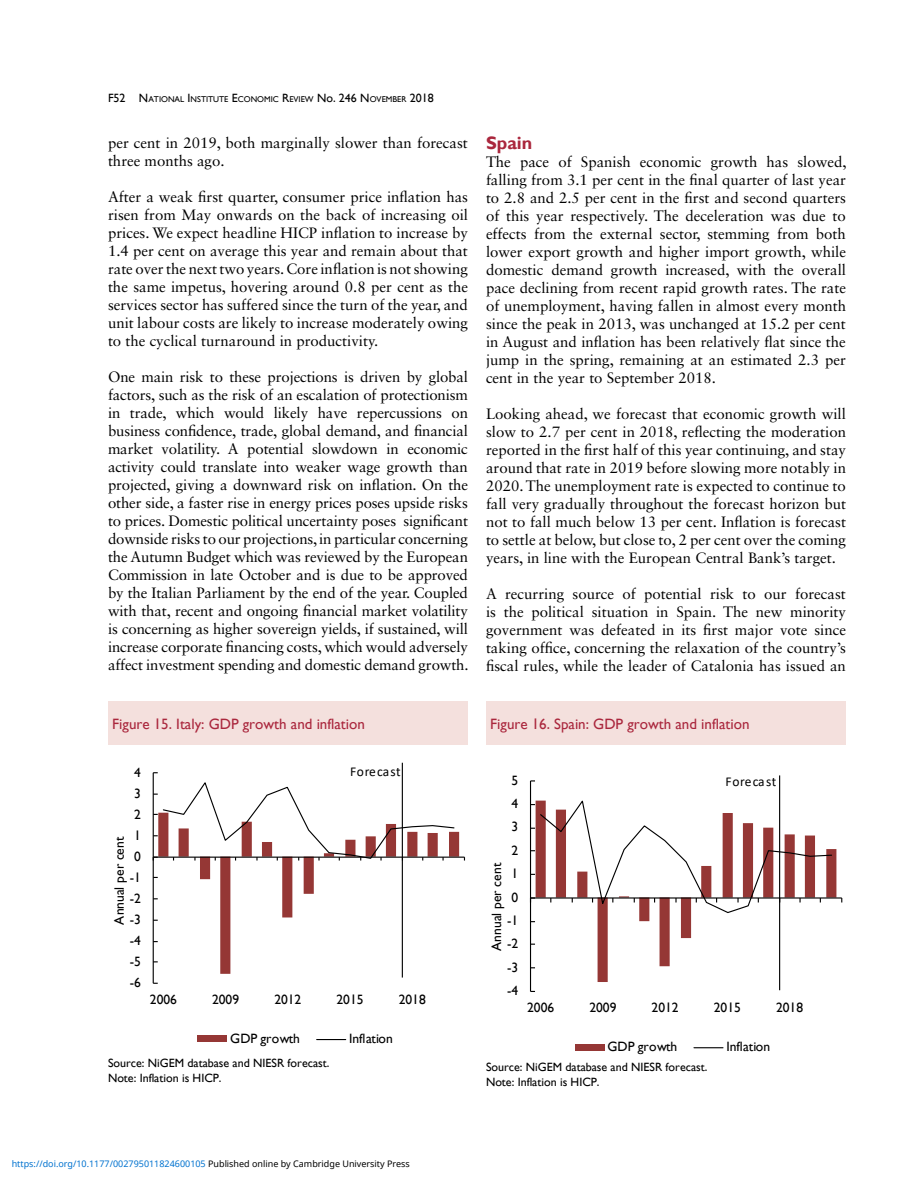
<style>
.page{position:relative;width:918px;height:1188px;background:#fff}
.page>*{position:absolute;margin:0;border:0;box-sizing:border-box;transform-origin:0 0}
.t1{font:700 18px "Gill Sans";color:#aa273d}
.t2{font:15px/18px "Sabon LT Std";color:#000;text-align:justify}
.t3{font:15px "Gill Sans";color:#aa273d}
.t4{font:13.5px "Gill Sans";color:#000}
.t5{font:13.5px "Calibri";letter-spacing:.04em;color:#000}
.t6{font:12px/15px "Gill Sans";color:#000}
.t7{font:9px "Noto Sans";color:#0172cf}
.t8{font:8.4px "Gill Sans";color:#000}
.s1{font-size:12px}
.s2{color:#000}
</style>
<div class="page">
<div style="left:108px;top:702px;width:360px;height:43px;background:#f4e0dd"></div>
<div style="left:486px;top:702px;width:360px;height:43px;background:#f4e0dd"></div>
<svg style="left:200px;top:831px;width:259px;height:143px"></svg>
<hr style="left:153px;top:773px;width:1px;height:210px;background:#000">
<hr style="left:153px;top:857px;width:311px;height:1px;background:#000">
<svg style="left:153px;top:780px;width:302px;height:81px"></svg>
<div style="left:198px;top:1036px;width:29px;height:6px;background:#953735"></div>
<svg style="left:317px;top:1039px;width:29px;height:1px"></svg>
<hr style="left:402px;top:763px;width:1px;height:215px;background:#000">
<svg style="left:597px;top:849px;width:239px;height:133px"></svg>
<hr style="left:530px;top:781px;width:1px;height:210px;background:#000">
<hr style="left:531px;top:897px;width:311px;height:2px;background:#000">
<svg style="left:531px;top:798px;width:302px;height:116px"></svg>
<div style="left:575px;top:1044px;width:29px;height:7px;background:#953735"></div>
<svg style="left:694px;top:1047px;width:29px;height:1px"></svg>
<hr style="left:779px;top:775px;width:1px;height:215px;background:#000">
<p class="t8" style="left:108px;top:94px;width:327px"><span class="s1">F52</span> <span class="s1">N</span>ATIONAL <span class="s1">I</span> NSTITUTE <span class="s1">E</span>CONOMIC <span class="s1">R</span>EVIEW <span class="s1">No. 246</span> <span class="s1">N</span>OVEMBER <span class="s1">2018</span></p>
<p class="t2" style="left:108px;top:134px;width:361px">per cent in 2019, both marginally slower than forecast three months ago.</p>
<p class="t2" style="left:108px;top:188px;width:362px">After a weak first quarter, consumer price inflation has risen from May onwards on the back of increasing oil prices. We expect headline HICP inflation to increase by 1.4 per cent on average this year and remain about that rate over the next two years. Core inflation is not showing the same impetus, hovering around 0.8 per cent as the services sector has suffered since the turn of the year, and unit labour costs are likely to increase moderately owing to the cyclical turnaround in productivity.</p>
<p class="t2" style="left:108px;top:368px;width:362px">One main risk to these projections is driven by global factors, such as the risk of an escalation of protectionism in trade, which would likely have repercussions on business confidence, trade, global demand, and financial market volatility. A potential slowdown in economic activity could translate into weaker wage growth than projected, giving a downward risk on inflation. On the other side, a faster rise in energy prices poses upside risks to prices. Domestic political uncertainty poses significant downside risks to our projections, in particular concerning the Autumn Budget which was reviewed by the European Commission in late October and is due to be approved by the Italian Parliament by the end of the year. Coupled with that, recent and ongoing financial market volatility is concerning as higher sovereign yields, if sustained, will increase corporate financing costs, which would adversely affect investment spending and domestic demand growth.</p>
<p class="t3" style="left:112px;top:715px;width:254px">Figure 15. Italy: GDP growth and inflation</p>
<p class="t4" style="left:134px;top:764px;width:8px">4</p>
<p class="t4" style="left:134px;top:785px;width:8px">3</p>
<p class="t4" style="left:134px;top:806px;width:8px">2</p>
<p class="t4" style="left:134px;top:827px;width:8px">1</p>
<p class="t4" style="left:111px;top:925px;width:89px;rotate:-90deg">Annual per cent</p>
<p class="t4" style="left:134px;top:848px;width:8px">0</p>
<p class="t4" style="left:130px;top:869px;width:13px">-1</p>
<p class="t4" style="left:130px;top:890px;width:13px">-2</p>
<p class="t4" style="left:130px;top:911px;width:13px">-3</p>
<p class="t4" style="left:130px;top:932px;width:13px">-4</p>
<p class="t4" style="left:130px;top:953px;width:13px">-5</p>
<p class="t4" style="left:130px;top:974px;width:13px">-6</p>
<p class="t5" style="left:350px;top:762px;width:52px">Forecast</p>
<p class="t4" style="left:150px;top:991px;width:29px">2006</p>
<p class="t4" style="left:212px;top:991px;width:29px">2009</p>
<p class="t4" style="left:274px;top:991px;width:29px">2012</p>
<p class="t4" style="left:337px;top:991px;width:29px">2015</p>
<p class="t4" style="left:399px;top:991px;width:29px">2018</p>
<p class="t4" style="left:230px;top:1031px;width:71px">GDP growth</p>
<p class="t4" style="left:349px;top:1031px;width:45px">Inflation</p>
<p class="t6" style="left:108px;top:1055px;width:223px">Source: NiGEM database and NIESR forecast.<br>Note: Inflation is HICP.</p>
<p class="t1" style="left:486px;top:132px;width:48px">Spain</p>
<p class="t2" style="left:486px;top:153px;width:362px">The pace of Spanish economic growth has slowed, falling from 3.1 per cent in the final quarter of last year to 2.8 and 2.5 per cent in the first and second quarters of this year respectively. The deceleration was due to effects from the external sector, stemming from both lower export growth and higher import growth, while domestic demand growth increased, with the overall pace declining from recent rapid growth rates. The rate of unemployment, having fallen in almost every month since the peak in 2013, was unchanged at 15.2 per cent in August and inflation has been relatively flat since the jump in the spring, remaining at an estimated 2.3 per cent in the year to September 2018.</p>
<p class="t2" style="left:486px;top:405px;width:362px">Looking ahead, we forecast that economic growth will slow to 2.7 per cent in 2018, reflecting the moderation reported in the first half of this year continuing, and stay around that rate in 2019 before slowing more notably in 2020. The unemployment rate is expected to continue to fall very gradually throughout the forecast horizon but not to fall much below 13 per cent. Inflation is forecast to settle at below, but close to, 2 per cent over the coming years, in line with the European Central Bank’s target.</p>
<p class="t2" style="left:486px;top:585px;width:362px">A recurring source of potential risk to our forecast is the political situation in Spain. The new minority government was defeated in its first major vote since taking office, concerning the relaxation of the country’s fiscal rules, while the leader of Catalonia has issued an</p>
<p class="t3" style="left:490px;top:715px;width:261px">Figure 16. Spain: GDP growth and inflation</p>
<p class="t4" style="left:511px;top:772px;width:8px">5</p>
<p class="t4" style="left:511px;top:796px;width:8px">4</p>
<p class="t4" style="left:511px;top:819px;width:8px">3</p>
<p class="t4" style="left:511px;top:842px;width:8px">2</p>
<p class="t4" style="left:489px;top:951px;width:89px;rotate:-90deg">Annual per cent</p>
<p class="t4" style="left:511px;top:866px;width:8px">1</p>
<p class="t4" style="left:511px;top:889px;width:8px">0</p>
<p class="t4" style="left:507px;top:913px;width:13px">-1</p>
<p class="t4" style="left:507px;top:936px;width:13px">-2</p>
<p class="t4" style="left:507px;top:959px;width:13px">-3</p>
<p class="t4" style="left:507px;top:983px;width:13px">-4</p>
<p class="t5" style="left:726px;top:772px;width:52px">Forecast</p>
<p class="t4" style="left:527px;top:1000px;width:29px">2006</p>
<p class="t4" style="left:589px;top:1000px;width:29px">2009</p>
<p class="t4" style="left:652px;top:1000px;width:29px">2012</p>
<p class="t4" style="left:714px;top:1000px;width:29px">2015</p>
<p class="t4" style="left:776px;top:1000px;width:29px">2018</p>
<p class="t4" style="left:607px;top:1039px;width:71px">GDP growth</p>
<p class="t4" style="left:726px;top:1039px;width:45px">Inflation</p>
<p class="t6" style="left:486px;top:1059px;width:223px">Source: NiGEM database and NIESR forecast.<br>Note: Inflation is HICP.</p>
<p class="t7" style="left:12px;top:1157px;width:400px">https://doi.org/10.1177/002795011824600105 <span class="s2">Published online by Cambridge University Press</span></p>
</div>
